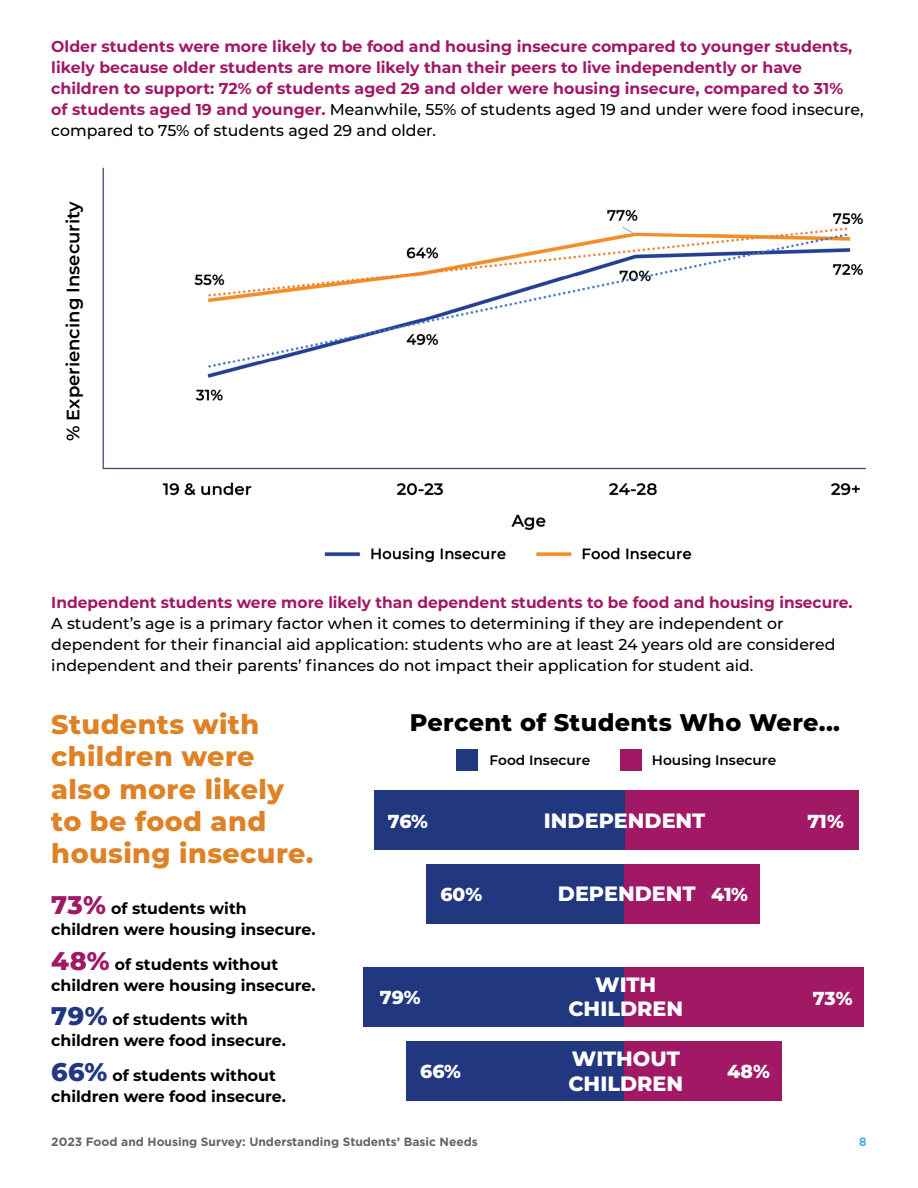
<style>
.page{position:relative;width:918px;height:1188px;background:#fff}
.page>*{position:absolute;margin:0;border:0;box-sizing:border-box;transform-origin:0 0}
.t1{font:800 27px/32.4px "Montserrat";letter-spacing:.015em;color:#de8225}
.t2{font:800 24px "Montserrat";letter-spacing:.015em;color:#000}
.t3{font:800 20.7px/24.9px "Montserrat";color:#fff}
.t4{font:800 18.75px "Montserrat";color:#fff}
.t5{font:600 18px "Montserrat";color:#000}
.t6{font:700 15.75px/21px "Montserrat";color:#a11865}
.t7{font:500 15.75px/21px "Montserrat";color:#000}
.t8{font:700 15.75px/21px "Montserrat";color:#000}
.t9{font:600 13.8px "Montserrat";color:#000}
.t10{font:700 12px "Gotham";color:#636466}
.t11{font:700 12px "Gotham";color:#40ade4}
.s1{font-weight:500;color:#000}
.s2{font-weight:700;color:#a11865}
.s3{font-weight:800;font-size:25.5px;color:#a11865}
.s4{font-weight:800;font-size:25.5px;color:#213780}
</style>
<div class="page">
<img style="left:102px;top:167px;width:764px;height:396px">
<div style="left:625px;top:791px;width:234px;height:59px;background:#a11865"></div>
<div style="left:624px;top:865px;width:135px;height:59px;background:#a11865"></div>
<div style="left:624px;top:968px;width:240px;height:59px;background:#a11865"></div>
<div style="left:624px;top:1042px;width:158px;height:59px;background:#a11865"></div>
<div style="left:374px;top:791px;width:251px;height:59px;background:#213780"></div>
<div style="left:426px;top:865px;width:198px;height:59px;background:#213780"></div>
<div style="left:363px;top:968px;width:261px;height:59px;background:#213780"></div>
<div style="left:406px;top:1042px;width:218px;height:59px;background:#213780"></div>
<div style="left:457px;top:749px;width:21px;height:21px;background:#213780"></div>
<div style="left:620px;top:749px;width:21px;height:21px;background:#a11865"></div>
<p class="t6" style="left:51px;top:35px;width:814px">Older students were more likely to be food and housing insecure compared to younger students, likely because older students are more likely than their peers to live independently or have children to support: 72% of students aged 29 and older were housing insecure, compared to 31%<br>of students aged 19 and younger. <span class="s1">Meanwhile, 55% of students aged 19 and under were food insecure, compared to 75% of students aged 29 and older.</span></p>
<p class="t5" style="left:60px;top:441px;width:242px;rotate:-90deg">% Experiencing Insecurity</p>
<p class="t7" style="left:51px;top:591px;width:803px"><span class="s2">Independent students were more likely than dependent students to be food and housing insecure.<br></span>A student’s age is a primary factor when it comes to determining if they are independent or dependent for their financial aid application: students who are at least 24 years old are considered independent and their parents’ finances do not impact their application for student aid.</p>
<p class="t1" style="left:51px;top:707px;width:264px">Students with children were also more likely to be food and housing insecure.</p>
<p class="t8" style="left:51px;top:897px;width:266px"><span class="s3">73%</span> of students with children were housing insecure.</p>
<p class="t8" style="left:51px;top:953px;width:266px"><span class="s3">48%</span> of students without children were housing insecure.</p>
<p class="t8" style="left:51px;top:1008px;width:236px"><span class="s4">79%</span> of students with children were food insecure.</p>
<p class="t8" style="left:51px;top:1064px;width:236px"><span class="s4">66%</span> of students without children were food insecure.</p>
<p class="t2" style="left:410px;top:705px;width:432px">Percent of Students Who Were...</p>
<p class="t9" style="left:490px;top:750px;width:102px">Food Insecure</p>
<p class="t9" style="left:652px;top:750px;width:126px">Housing Insecure</p>
<p class="t3" style="left:544px;top:807px;width:163px">INDEPENDENT</p>
<p class="t4" style="left:388px;top:808px;width:42px">76%</p>
<p class="t4" style="left:807px;top:808px;width:38px">71%</p>
<p class="t3" style="left:558px;top:880px;width:139px">DEPENDENT</p>
<p class="t4" style="left:440px;top:881px;width:43px">60%</p>
<p class="t4" style="left:711px;top:881px;width:39px">41%</p>
<p class="t3" style="left:568px;top:971px;width:116px;text-align:center">WITH<br>CHILDREN</p>
<p class="t4" style="left:380px;top:984px;width:42px">79%</p>
<p class="t4" style="left:813px;top:984px;width:41px">73%</p>
<p class="t3" style="left:568px;top:1045px;width:116px">WITHOUT<br>CHILDREN</p>
<p class="t4" style="left:420px;top:1057px;width:42px">66%</p>
<p class="t4" style="left:727px;top:1057px;width:44px">48%</p>
<p class="t10" style="left:51px;top:1134px;width:428px">2023 Food and Housing Survey: Understanding Students’ Basic Needs</p>
<p class="t11" style="left:859px;top:1134px;width:9px">8</p>
</div>
